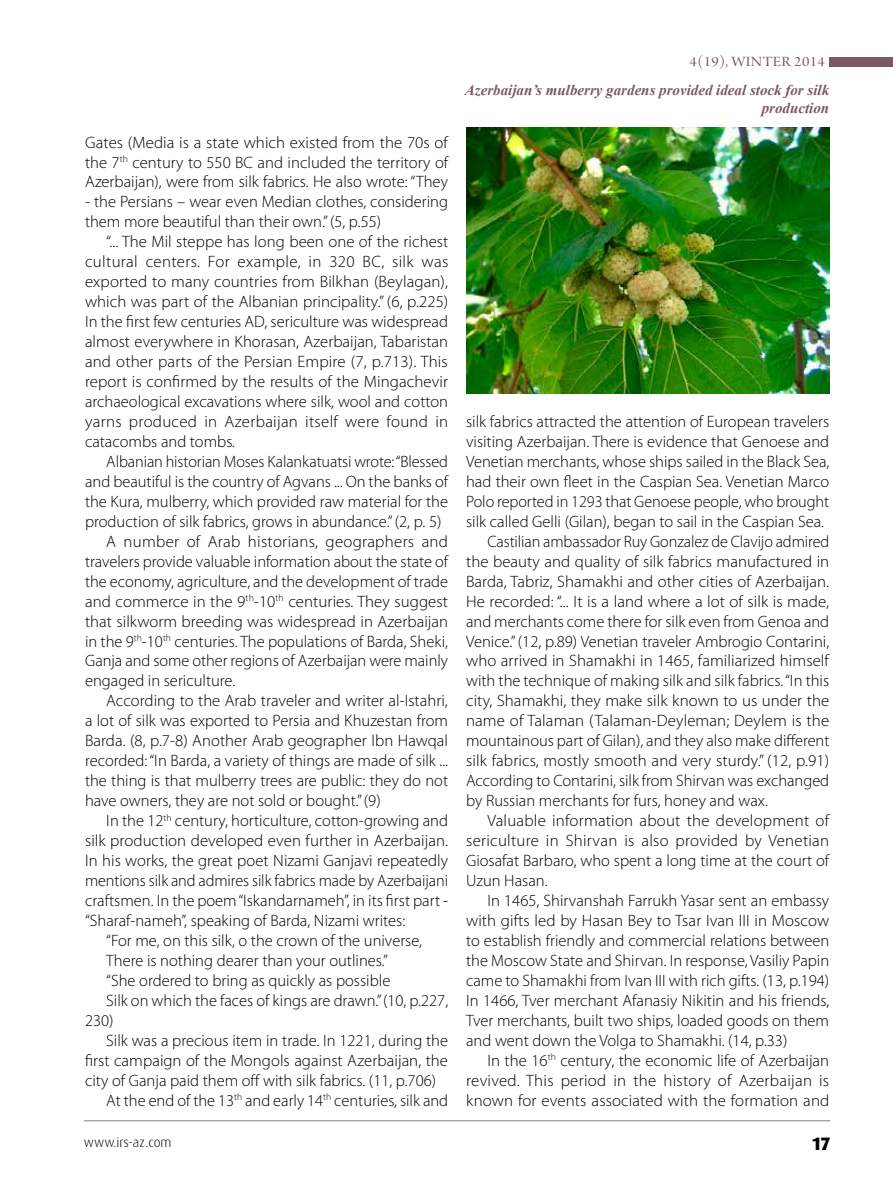
<style>
.page{position:relative;width:893px;height:1191px;background:#fff}
.page>*{position:absolute;margin:0;border:0;box-sizing:border-box;transform-origin:0 0}
.t1{font:800 18px "Dax Pro";color:#000}
.t2{font:300 16.5px/20px "Myriad Pro";color:#000;text-align:justify}
.t3{font:300 16.5px "Myriad Pro";letter-spacing:.02em;color:#000}
.t4{font:italic 700 15px/18px "Times New Roman";color:#7b5862;text-align:right}
.t5{font:15px "Arno Pro Display";letter-spacing:.02em;color:#7b5862;scale:1.1 1}
.t6{font:300 13.5px "Dax Pro";color:#000}
</style>
<div class="page">
<hr style="left:84px;top:1120px;width:746px;height:1px;background:#808285">
<div style="left:829px;top:57px;width:64px;height:9px;background:#7b5862"></div>
<img style="left:466px;top:128px;width:363px;height:265px">
<p class="t5" style="left:690px;top:53px;width:125px">4(19), WINTER 2014</p>
<p class="t2" style="left:85px;top:132px;width:365px">Gates (Media is a state which existed from the 70s of the 7<sup>th</sup> century to 550 BC and included the territory of Azerbaijan), were from silk fabrics. He also wrote: “They</p>
<p class="t2" style="left:85px;top:192px;width:365px">- the Persians – wear even Median clothes, considering them more beautiful than their own.” (5, p.55)</p>
<p class="t2" style="left:85px;top:232px;width:365px;text-indent:21px">“... The Mil steppe has long been one of the richest cultural centers. For example, in 320 BC, silk was exported to many countries from Bilkhan (Beylagan), which was part of the Albanian principality.” (6, p.225)<br>I n the first few centuries AD, sericulture was widespread almost everywhere in Khorasan, Azerbaijan, Tabaristan and other parts of the Persian Empire (7, p.713). This report is confirmed by the results of the Mingachevir archaeological excavations where silk, wool and cotton yarns produced in Azerbaijan itself were found in catacombs and tombs.</p>
<p class="t2" style="left:106px;top:452px;width:343px">Albanian historian Moses Kalankatuatsi wrote: “Blessed</p>
<p class="t2" style="left:85px;top:471px;width:365px">and beautiful is the country of Agvans ... On the banks of</p>
<p class="t2" style="left:85px;top:491px;width:365px">the Kura, mulberry, which provided raw material for the</p>
<p class="t2" style="left:85px;top:511px;width:358px">production of silk fabrics, grows in abundance.” (2, p. 5)</p>
<p class="t3" style="left:106px;top:532px;width:343px">A number of Arab historians, geographers and</p>
<p class="t2" style="left:85px;top:551px;width:365px">travelers provide valuable information about the state of</p>
<p class="t2" style="left:85px;top:571px;width:365px">the economy, agriculture, and the development of trade</p>
<p class="t2" style="left:85px;top:591px;width:365px">and commerce in the 9<sup>th</sup>-10<sup>th</sup> centuries. They suggest</p>
<p class="t2" style="left:85px;top:611px;width:365px">that silkworm breeding was widespread in Azerbaijan</p>
<p class="t2" style="left:85px;top:631px;width:365px">in the 9<sup>th</sup>-10<sup>th</sup> centuries. The populations of Barda, Sheki,</p>
<p class="t2" style="left:85px;top:651px;width:364px">Ganja and some other regions of Azerbaijan were mainly</p>
<p class="t2" style="left:85px;top:671px;width:152px">engaged in sericulture.</p>
<p class="t2" style="left:106px;top:691px;width:343px">According to the Arab traveler and writer al-Istahri,</p>
<p class="t2" style="left:85px;top:711px;width:364px">a lot of silk was exported to Persia and Khuzestan from</p>
<p class="t2" style="left:85px;top:731px;width:365px">Barda. (8, p.7-8) Another Arab geographer I bn Hawqal</p>
<p class="t2" style="left:85px;top:751px;width:365px">recorded: “I n Barda, a variety of things are made of silk ...</p>
<p class="t2" style="left:85px;top:771px;width:365px">the thing is that mulberry trees are public: they do not</p>
<p class="t2" style="left:85px;top:791px;width:297px">have owners, they are not sold or bought.” (9)</p>
<p class="t2" style="left:106px;top:811px;width:343px">I n the 12<sup>th</sup> century, horticulture, cotton-growing and</p>
<p class="t2" style="left:85px;top:831px;width:365px">silk production developed even further in Azerbaijan.</p>
<p class="t2" style="left:85px;top:851px;width:365px">I n his works, the great poet Nizami Ganjavi repeatedly</p>
<p class="t2" style="left:85px;top:870px;width:364px">mentions silk and admires silk fabrics made by Azerbaijani</p>
<p class="t2" style="left:85px;top:890px;width:365px">craftsmen. I n the poem “Iskandarnameh”, in its first part -</p>
<p class="t2" style="left:85px;top:910px;width:322px">“Sharaf-nameh”, speaking of Barda, Nizami writes:</p>
<p class="t2" style="left:106px;top:930px;width:317px">“For me, on this silk, o the crown of the universe,</p>
<p class="t2" style="left:106px;top:950px;width:283px">There is nothing dearer than your outlines.”</p>
<p class="t2" style="left:106px;top:970px;width:286px">“She ordered to bring as quickly as possible</p>
<p class="t2" style="left:106px;top:990px;width:343px">Silk on which the faces of kings are drawn.” (10, p.227,</p>
<p class="t2" style="left:85px;top:1010px;width:30px">230)</p>
<p class="t2" style="left:106px;top:1030px;width:343px">Silk was a precious item in trade. I n 1221, during the</p>
<p class="t2" style="left:85px;top:1050px;width:365px">first campaign of the Mongols against Azerbaijan, the</p>
<p class="t2" style="left:85px;top:1070px;width:353px">city of Ganja paid them off with silk fabrics. (11, p.706)</p>
<p class="t2" style="left:106px;top:1090px;width:343px">At the end of the 13<sup>th</sup> and early 14<sup>th</sup> centuries, silk and</p>
<p class="t4" style="left:465px;top:81px;width:366px">Azerbaijan’s mulberry gardens provided ideal stock for silk production</p>
<p class="t2" style="left:466px;top:412px;width:365px">silk fabrics attracted the attention of European travelers</p>
<p class="t2" style="left:466px;top:432px;width:365px">visiting Azerbaijan. There is evidence that Genoese and</p>
<p class="t2" style="left:466px;top:452px;width:365px">Venetian merchants, whose ships sailed in the Black Sea,</p>
<p class="t2" style="left:466px;top:471px;width:365px">had their own fleet in the Caspian Sea. Venetian Marco</p>
<p class="t2" style="left:466px;top:491px;width:365px">Polo reported in 1293 that Genoese people, who brought</p>
<p class="t2" style="left:466px;top:511px;width:359px">silk called Gelli (Gilan), began to sail in the Caspian Sea.</p>
<p class="t2" style="left:487px;top:531px;width:343px">Castilian ambassador Ruy Gonzalez de Clavijo admired</p>
<p class="t2" style="left:466px;top:551px;width:365px">the beauty and quality of silk fabrics manufactured in</p>
<p class="t2" style="left:466px;top:571px;width:365px">Barda, Tabriz, Shamakhi and other cities of Azerbaijan.</p>
<p class="t2" style="left:466px;top:591px;width:364px">He recorded: “... It is a land where a lot of silk is made,</p>
<p class="t2" style="left:466px;top:611px;width:365px">and merchants come there for silk even from Genoa and</p>
<p class="t2" style="left:466px;top:631px;width:365px">Venice.” (12, p.89) Venetian traveler Ambrogio Contarini,</p>
<p class="t2" style="left:466px;top:651px;width:364px">who arrived in Shamakhi in 1465, familiarized himself</p>
<p class="t2" style="left:466px;top:671px;width:365px">with the technique of making silk and silk fabrics. “I n this</p>
<p class="t2" style="left:466px;top:691px;width:365px">city, Shamakhi, they make silk known to us under the</p>
<p class="t2" style="left:466px;top:711px;width:365px">name of Talaman (Talaman-Deyleman; Deylem is the</p>
<p class="t2" style="left:466px;top:731px;width:365px">mountainous part of Gilan), and they also make different</p>
<p class="t2" style="left:466px;top:751px;width:365px">silk fabrics, mostly smooth and very sturdy.” (12, p.91)</p>
<p class="t2" style="left:466px;top:771px;width:365px">According to Contarini, silk from Shirvan was exchanged</p>
<p class="t2" style="left:466px;top:791px;width:303px">by Russian merchants for furs, honey and wax.</p>
<p class="t2" style="left:487px;top:811px;width:343px">Valuable information about the development of</p>
<p class="t2" style="left:466px;top:831px;width:365px">sericulture in Shirvan is also provided by Venetian</p>
<p class="t2" style="left:466px;top:851px;width:365px">Giosafat Barbaro, who spent a long time at the court of</p>
<p class="t2" style="left:466px;top:870px;width:83px">Uzun Hasan.</p>
<p class="t2" style="left:487px;top:890px;width:343px">I n 1465, Shirvanshah Farrukh Yasar sent an embassy</p>
<p class="t2" style="left:466px;top:910px;width:365px">with gifts led by Hasan Bey to Tsar Ivan III in Moscow</p>
<p class="t2" style="left:466px;top:930px;width:365px">to establish friendly and commercial relations between</p>
<p class="t2" style="left:466px;top:950px;width:365px">the Moscow State and Shirvan. I n response, Vasiliy Papin</p>
<p class="t2" style="left:466px;top:970px;width:365px">came to Shamakhi from Ivan III with rich gifts. (13, p.194)</p>
<p class="t2" style="left:466px;top:990px;width:365px">I n 1466, Tver merchant Afanasiy Nikitin and his friends,</p>
<p class="t2" style="left:466px;top:1010px;width:365px">Tver merchants, built two ships, loaded goods on them</p>
<p class="t2" style="left:466px;top:1030px;width:323px">and went down the Volga to Shamakhi. (14, p.33)</p>
<p class="t2" style="left:487px;top:1050px;width:343px">I n the 16<sup>th</sup> century, the economic life of Azerbaijan</p>
<p class="t2" style="left:466px;top:1070px;width:365px">revived. This period in the history of Azerbaijan is</p>
<p class="t2" style="left:466px;top:1090px;width:365px">known for events associated with the formation and</p>
<p class="t6" style="left:84px;top:1133px;width:89px">www.irs-az.com</p>
<p class="t1" style="left:813px;top:1131px;width:19px">17</p>
</div>
